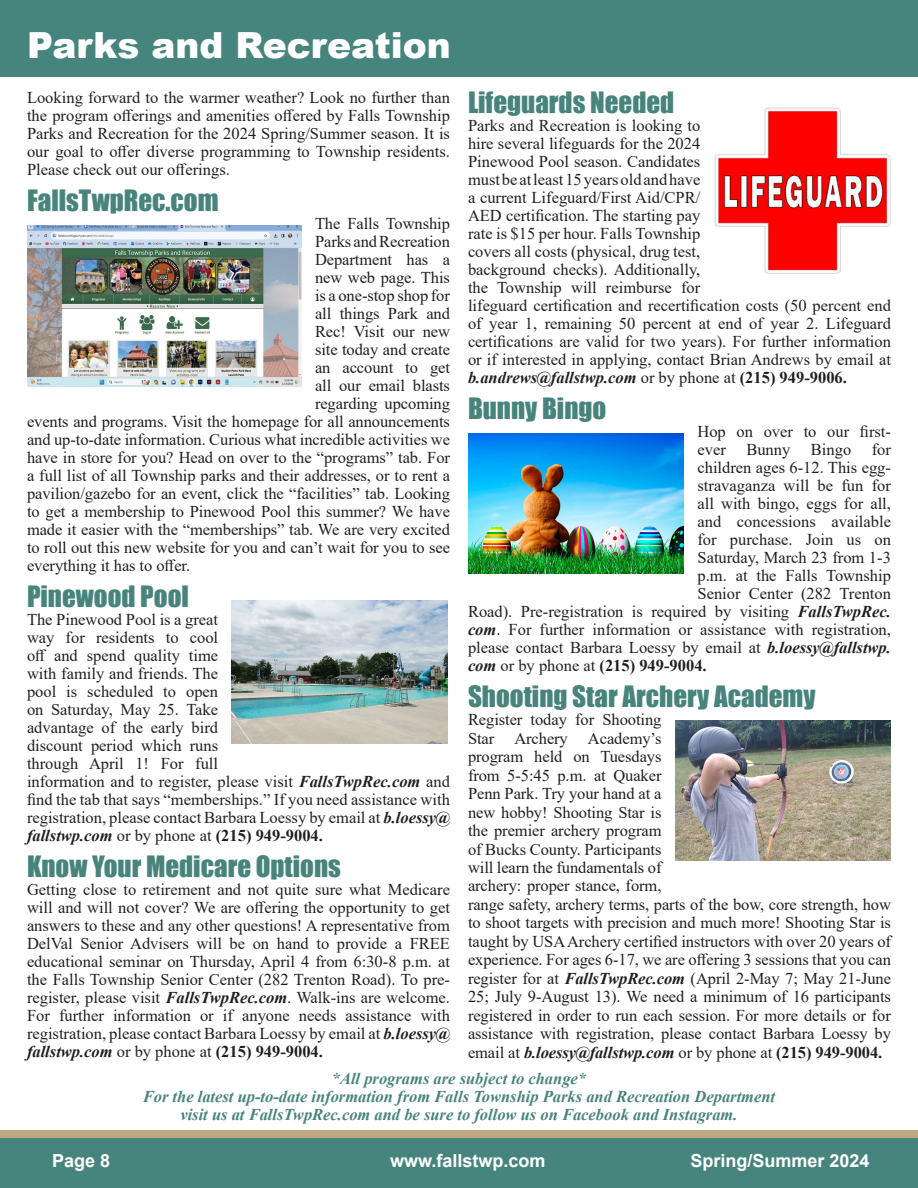
<style>
.page{position:relative;width:918px;height:1188px;background:#fff}
.page>*{position:absolute;margin:0;border:0;box-sizing:border-box;transform-origin:0 0}
.t1{font:900 36px "Arial";color:#fff}
.t2{font:27px "Impact";color:#47847c}
.t3{font:700 18px "Arial";color:#fff}
.t4{font:16.5px/18px "Times New Roman";color:#231f20}
.t5{font:italic 700 16.5px "Times New Roman";color:#47847c}
.t6{font:700 16.5px "Times New Roman";color:#231f20}
.s1{font-weight:700;font-style:italic}
.s2{font-weight:700}
.s3{font-style:italic}
.s4{font-weight:400}
</style>
<div class="page">
<div style="left:0;top:1130px;width:918px;height:58px;background:#c1a782"></div>
<div style="left:0;top:1138px;width:918px;height:50px;background:#46857d"></div>
<div style="left:0;top:0;width:918px;height:76px;background:#46857d"></div>
<img style="left:714px;top:107px;width:177px;height:167px">
<img style="left:468px;top:433px;width:216px;height:141px">
<img style="left:27px;top:226px;width:274px;height:160px">
<img style="left:232px;top:600px;width:216px;height:144px">
<img style="left:675px;top:721px;width:216px;height:140px">
<p class="t1" style="left:27px;top:19px;width:425px">Parks and Recreation</p>
<p class="t4" style="left:27px;top:88px;width:425px;text-align:justify">Looking forward to the warmer weather? Look no further than the program offerings and amenities offered by Falls Township Parks and Recreation for the 2024 Spring/Summer season. It is our goal to offer diverse programming to Township residents.<br>Please check out our offerings.</p>
<p class="t2" style="left:27px;top:180px;width:193px">FallsTwpRec.com</p>
<p class="t4" style="left:315px;top:214px;width:137px">The Falls Township</p>
<p class="t4" style="left:315px;top:232px;width:137px">Parks and Recreation</p>
<p class="t4" style="left:315px;top:250px;width:137px">Department has a</p>
<p class="t4" style="left:315px;top:268px;width:137px">new web page. This</p>
<p class="t4" style="left:315px;top:286px;width:136px">is a one-stop shop for</p>
<p class="t4" style="left:315px;top:304px;width:137px">all things Park and</p>
<p class="t4" style="left:315px;top:322px;width:137px">Rec! Visit our new</p>
<p class="t4" style="left:315px;top:340px;width:137px">site today and create</p>
<p class="t4" style="left:315px;top:358px;width:137px">an account to get</p>
<p class="t4" style="left:315px;top:376px;width:137px">all our email blasts</p>
<p class="t4" style="left:315px;top:394px;width:137px">regarding upcoming</p>
<p class="t4" style="left:27px;top:412px;width:425px">events and programs. Visit the homepage for all announcements</p>
<p class="t4" style="left:27px;top:430px;width:425px">and up-to-date information. Curious what incredible activities we</p>
<p class="t4" style="left:27px;top:448px;width:425px">have in store for you? Head on over to the “programs” tab. For</p>
<p class="t4" style="left:27px;top:466px;width:424px">a full list of all Township parks and their addresses, or to rent a</p>
<p class="t4" style="left:27px;top:484px;width:425px">pavilion/gazebo for an event, click the “facilities” tab. Looking</p>
<p class="t4" style="left:27px;top:502px;width:425px">to get a membership to Pinewood Pool this summer? We have</p>
<p class="t4" style="left:27px;top:520px;width:425px">made it easier with the “memberships” tab. We are very excited</p>
<p class="t4" style="left:27px;top:538px;width:425px">to roll out this new website for you and can’t wait for you to see</p>
<p class="t4" style="left:27px;top:556px;width:165px">everything it has to offer.</p>
<p class="t2" style="left:27px;top:576px;width:163px">Pinewood Pool</p>
<p class="t4" style="left:27px;top:610px;width:425px">The Pinewood Pool is a great<br>way for residents to cool<br>off and spend quality time<br>with family and friends. The<br>pool is scheduled to open<br>on Saturday, May 25. Take<br>advantage of the early bird<br>discount period which runs<br>through April 1! For full<br>information and to register, please visit <span class="s1">FallsTwpRec.com</span> and find the tab that says “memberships.” If you need assistance with registration, please contact Barbara Loessy by email at <span class="s1">b.loessy@ fallstwp.com</span> or by phone at <span class="s2">(215) 949-9004.</span></p>
<p class="t2" style="left:27px;top:846px;width:315px">Know Your Medicare Options</p>
<p class="t4" style="left:27px;top:880px;width:425px;text-align:justify">Getting close to retirement and not quite sure what Medicare will and will not cover? We are offering the opportunity to get answers to these and any other questions! A representative from DelVal Senior Advisers will be on hand to provide a FREE educational seminar on Thursday, April 4 from 6:30-8 p.m. at the Falls Township Senior Center (282 Trenton Road). To pre&shy;register, please visit <span class="s1">FallsTwpRec.com</span>. Walk-ins are welcome.<br>For further information or if anyone needs assistance with registration, please contact Barbara Loessy by email at <span class="s1">b.loessy@ fallstwp.com</span> or by phone at <span class="s2">(215) 949-9004.</span></p>
<p class="t2" style="left:468px;top:81px;width:208px">Lifeguards Needed</p>
<p class="t4" style="left:468px;top:116px;width:425px">Parks and Recreation is looking to<br>hire several lifeguards for the 2024<br>Pinewood Pool season. Candidates<br>must be at least 15 years old and have<br>a current Lifeguard/First Aid/CPR/<br>AED certification. The starting pay<br>rate is $15 per hour. Falls Township<br>covers all costs (physical, drug test,<br>background checks). Additionally,<br>the Township will reimburse for<br>lifeguard certification and recertification costs (50 percent end of year 1, remaining 50 percent at end of year 2. Lifeguard certifications are valid for two years). For further information or if interested in applying, contact Brian Andrews by email at <span class="s1">b.andrews@fallstwp.com</span> or by phone at <span class="s2">(215) 949-9006.</span></p>
<p class="t2" style="left:468px;top:387px;width:140px">Bunny Bingo</p>
<p class="t4" style="left:698px;top:422px;width:195px">Hop on over to our first-</p>
<p class="t4" style="left:698px;top:440px;width:195px">ever Bunny Bingo for</p>
<p class="t4" style="left:698px;top:458px;width:195px">children ages 6-12. This egg-</p>
<p class="t4" style="left:698px;top:476px;width:195px">stravaganza will be fun for</p>
<p class="t4" style="left:698px;top:494px;width:195px">all with bingo, eggs for all,</p>
<p class="t4" style="left:698px;top:512px;width:195px">and concessions available</p>
<p class="t4" style="left:698px;top:530px;width:195px">for purchase. Join us on</p>
<p class="t4" style="left:698px;top:548px;width:195px">Saturday, March 23 from 1-3</p>
<p class="t4" style="left:698px;top:566px;width:195px">p.m. at the Falls Township</p>
<p class="t4" style="left:698px;top:584px;width:195px">Senior Center (282 Trenton</p>
<p class="t4" style="left:468px;top:602px;width:425px">Road). Pre-registration is required by visiting <span class="s1">FallsTwpRec.</span></p>
<p class="t4" style="left:468px;top:620px;width:425px"><span class="s1">com</span>. For further information or assistance with registration,</p>
<p class="t4" style="left:468px;top:638px;width:425px">please contact Barbara Loessy by email at <span class="s1">b.loessy@fallstwp.</span></p>
<p class="t6" style="left:468px;top:654px;width:240px"><span class="s3">com</span> <span class="s4">or by phone at</span> (215) 949-9004.</p>
<p class="t2" style="left:468px;top:675px;width:349px">Shooting Star Archery Academy</p>
<p class="t4" style="left:468px;top:710px;width:425px;line-height:18.5px">Register today for Shooting<br>Star Archery Academy’s<br>program held on Tuesdays<br>from 5-5:45 p.m. at Quaker<br>Penn Park. Try your hand at a<br>new hobby! Shooting Star is<br>the premier archery program<br>of Bucks County. Participants<br>will learn the fundamentals of<br>archery: proper stance, form,<br>range safety, archery terms, parts of the bow, core strength, how to shoot targets with precision and much more! Shooting Star is taught by USA Archery certified instructors with over 20 years of experience. For ages 6-17, we are offering 3 sessions that you can register for at <span class="s1">FallsTwpRec.com</span> (April 2-May 7; May 21-June 25; July 9-August 13). We need a minimum of 16 participants registered in order to run each session. For more details or for assistance with registration, please contact Barbara Loessy by email at <span class="s1">b.loessy@fallstwp.com</span> or by phone at <span class="s2">(215) 949-9004.</span></p>
<p class="t5" style="left:332px;top:1067px;width:256px">*All programs are subject to change*</p>
<p class="t5" style="left:143px;top:1085px;width:634px">For the latest up-to-date information from Falls Township Parks and Recreation Department</p>
<p class="t5" style="left:180px;top:1103px;width:559px">visit us at FallsTwpRec.com and be sure to follow us on Facebook and Instagram.</p>
<p class="t3" style="left:52px;top:1148px;width:60px">Page 8</p>
<p class="t3" style="left:390px;top:1148px;width:157px">www.fallstwp.com</p>
<p class="t3" style="left:691px;top:1148px;width:181px">Spring/Summer 2024</p>
</div>
